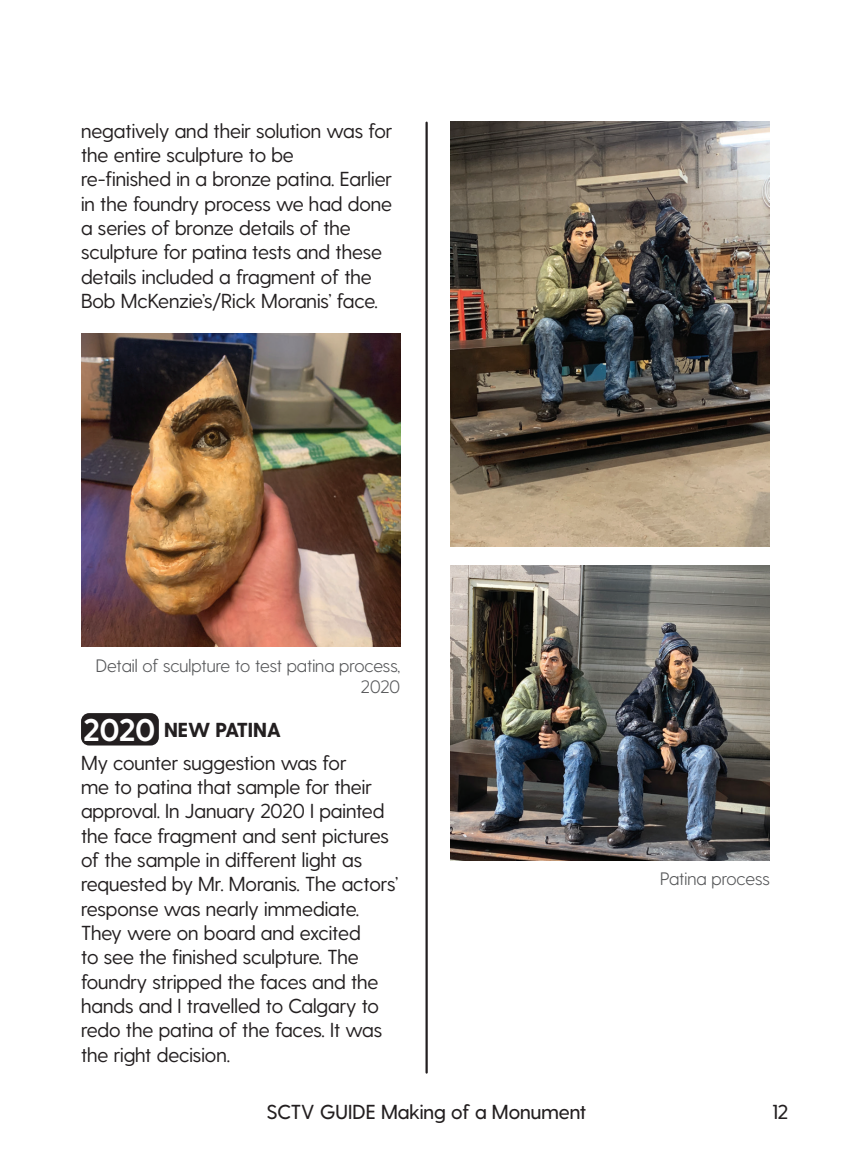
<style>
.page{position:relative;width:851px;height:1175px;background:#fff}
.page>*{position:absolute;margin:0;border:0;box-sizing:border-box;transform-origin:0 0}
.t1{font:700 31.5px "Greycliff CF";color:#fff}
.t2{font:20.25px/24.3px "Greycliff CF";color:#231f20}
.t3{font:500 20.25px "Greycliff CF";color:#231f20}
.t4{font:800 20.25px "Greycliff CF";color:#231f20}
.photo_credits{font:300 18px/20.2px "Greycliff CF";color:#57585a;text-align:right}
</style>
<div class="page">
<hr style="left:425px;top:123px;width:3px;height:949px;background:#231f20">
<div style="left:81px;top:713px;width:78px;height:32px;background:#231f20;border-radius:8px"></div>
<img style="left:81px;top:333px;width:319px;height:314px">
<img style="left:451px;top:122px;width:319px;height:425px">
<img style="left:451px;top:565px;width:319px;height:296px">
<p class="t2" style="left:81px;top:118px;width:313px">negatively and their solution was for the entire sculpture to be<br>re-finished in a bronze patina. Earlier in the foundry process we had done a series of bronze details of the sculpture for patina tests and these details included a fragment of the Bob McKenzie’s/Rick Moranis’ face.</p>
<p class="photo_credits" style="left:96px;top:656px;width:306px">Detail of sculpture to test patina process,<br>2020</p>
<p class="t1" style="left:83px;top:710px;width:73px">2020</p>
<p class="t4" style="left:164px;top:717px;width:118px">NEW PATINA</p>
<p class="t2" style="left:81px;top:750px;width:318px">My counter suggestion was for<br>me to patina that sample for their approval. In January 2020 I painted the face fragment and sent pictures of the sample in different light as requested by Mr. Moranis. The actors’ response was nearly immediate.<br>They were on board and excited<br>to see the finished sculpture. The foundry stripped the faces and the hands and I travelled to Calgary to redo the patina of the faces. It was the right decision.</p>
<p class="photo_credits" style="left:660px;top:868px;width:111px">Patina process</p>
<p class="t3" style="left:267px;top:1100px;width:321px">SCTV GUIDE Making of a Monument</p>
<p class="t3" style="left:772px;top:1100px;width:17px">12</p>
</div>
